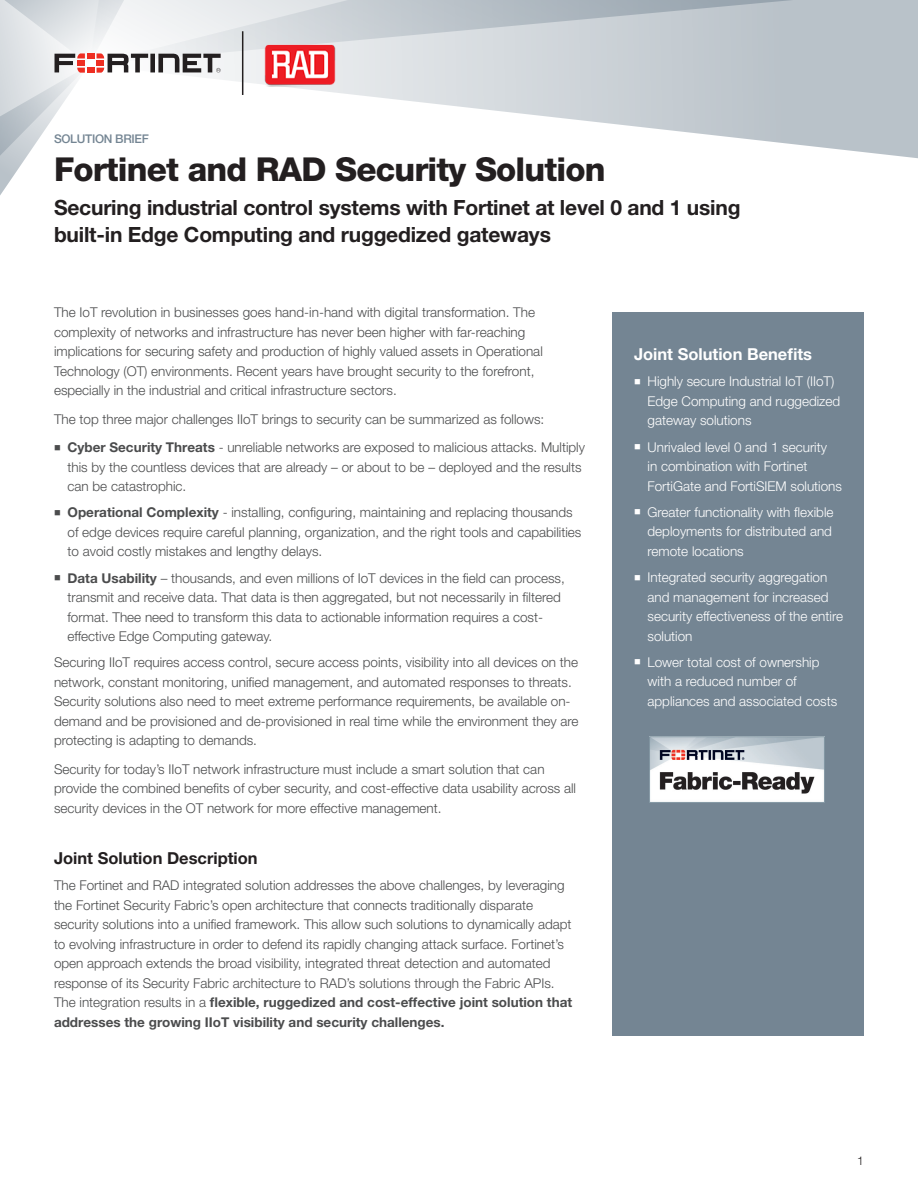
<style>
.page{position:relative;width:918px;height:1188px;background:#fff}
.page>*{position:absolute;margin:0;border:0;box-sizing:border-box;transform-origin:0 0}
.Main_Title{font:800 33px "Helvetica Neue LT Pro";letter-spacing:-.025em;color:#231f20}
.Main_Subtitle{font:700 21px/27px "Helvetica Neue LT Pro";letter-spacing:-.01em;color:#231f20}
.Body_Copy_SUBHEAD__B{font:700 16.5px "Helvetica Neue LT Pro";color:#231f20}
.Sidebar_headline__Wh{font:700 16.5px "Helvetica Neue LT Pro";color:#fff}
.Body_Copy{font:300 13.5px/19.5px "Helvetica Neue LT Pro";color:#4b4c4d}
.t1{font:300 13.5px/19.5px "Helvetica Neue LT Pro";color:#fff}
.Page_Header{font:500 12px "Helvetica Neue LT Pro";letter-spacing:-.025em;color:#748593}
.t2{font:300 12px "Helvetica Neue LT Pro";color:#231f20}
.s1{font-weight:700}
</style>
<div class="page">
<svg style="left:221px;top:65px;width:697px;height:94px"></svg>
<svg style="left:221px;top:0;width:697px;height:65px;background:#c6ccd2"></svg>
<svg style="left:0;top:0;width:221px;height:195px"></svg>
<div style="left:612px;top:312px;width:252px;height:724px;background:#748593"></div>
<hr style="left:242px;top:31px;width:1px;height:64px;background:#231f20">
<img style="left:263px;top:44px;width:75px;height:43px">
<img style="left:649px;top:737px;width:176px;height:65px">
<p class="Page_Header" style="left:54px;top:132px;width:97px">SOLUTION BRIEF</p>
<p class="Main_Title" style="left:54px;top:150px;width:553px">Fortinet and RAD Security Solution</p>
<p class="Main_Subtitle" style="left:54px;top:194px;width:688px">Securing industrial control systems with Fortinet at level 0 and 1 using built-in Edge Computing and ruggedized gateways</p>
<p class="Body_Copy" style="left:54px;top:302px;width:490px">The IoT revolution in businesses goes hand-in-hand with digital transformation. The complexity of networks and infrastructure has never been higher with far-reaching implications for securing safety and production of highly valued assets in Operational Technology (OT) environments. Recent years have brought security to the forefront, especially in the industrial and critical infrastructure sectors.</p>
<p class="Body_Copy" style="left:54px;top:409px;width:492px">The top three major challenges IIoT brings to security can be summarized as follows:</p>
<p class="Body_Copy" style="left:68px;top:437px;width:519px;text-indent:-14px">■ <span class="s1">Cyber Security Threats</span> - unreliable networks are exposed to malicious attacks. Multiply this by the countless devices that are already – or about to be – deployed and the results can be catastrophic.</p>
<p class="Body_Copy" style="left:68px;top:502px;width:515px;text-indent:-14px">■ <span class="s1">Operational Complexity</span> - installing, configuring, maintaining and replacing thousands of edge devices require careful planning, organization, and the right tools and capabilities to avoid costly mistakes and lengthy delays.</p>
<p class="Body_Copy" style="left:68px;top:568px;width:499px;text-indent:-14px">■ <span class="s1">Data Usability</span> – thousands, and even millions of IoT devices in the field can process, transmit and receive data. That data is then aggregated, but not necessarily in filtered format. Thee need to transform this data to actionable information requires a cost&shy;effective Edge Computing gateway.</p>
<p class="Body_Copy" style="left:54px;top:652px;width:526px">Securing IIoT requires access control, secure access points, visibility into all devices on the network, constant monitoring, unified management, and automated responses to threats.<br>Security solutions also need to meet extreme performance requirements, be available on&shy;demand and be provisioned and de-provisioned in real time while the environment they are protecting is adapting to demands.</p>
<p class="Body_Copy" style="left:54px;top:759px;width:524px">Security for today’s IIoT network infrastructure must include a smart solution that can provide the combined benefits of cyber security, and cost-effective data usability across all security devices in the OT network for more effective management.</p>
<p class="Body_Copy_SUBHEAD__B" style="left:54px;top:848px;width:205px">Joint Solution Description</p>
<p class="Body_Copy" style="left:54px;top:875px;width:520px">The Fortinet and RAD integrated solution addresses the above challenges, by leveraging the Fortinet Security Fabric’s open architecture that connects traditionally disparate security solutions into a unified framework. This allow such solutions to dynamically adapt to evolving infrastructure in order to defend its rapidly changing attack surface. Fortinet’s open approach extends the broad visibility, integrated threat detection and automated response of its Security Fabric architecture to RAD’s solutions through the Fabric APIs.<br>The integration results in a <span class="s1">flexible, ruggedized and cost-effective joint solution that addresses the growing IIoT visibility and security challenges.</span></p>
<p class="Sidebar_headline__Wh" style="left:634px;top:344px;width:180px">Joint Solution Benefits</p>
<p class="t1" style="left:648px;top:371px;width:194px;text-indent:-14px">■ Highly secure Industrial IoT (IIoT)<br>Edge Computing and ruggedized gateway solutions</p>
<p class="t1" style="left:648px;top:437px;width:196px;text-indent:-14px">■ Unrivaled level 0 and 1 security<br>in combination with Fortinet<br>FortiGate and FortiSIEM solutions</p>
<p class="t1" style="left:648px;top:502px;width:188px;text-align:justify;text-indent:-14px">■ Greater functionality with flexible deployments for distributed and remote locations</p>
<p class="t1" style="left:648px;top:567px;width:197px;text-indent:-14px">■ Integrated security aggregation and management for increased security effectiveness of the entire solution</p>
<p class="t1" style="left:648px;top:652px;width:191px;text-indent:-14px">■ Lower total cost of ownership with a reduced number of appliances and associated costs</p>
<p class="t2" style="left:857px;top:1154px;width:8px">1</p>
</div>
